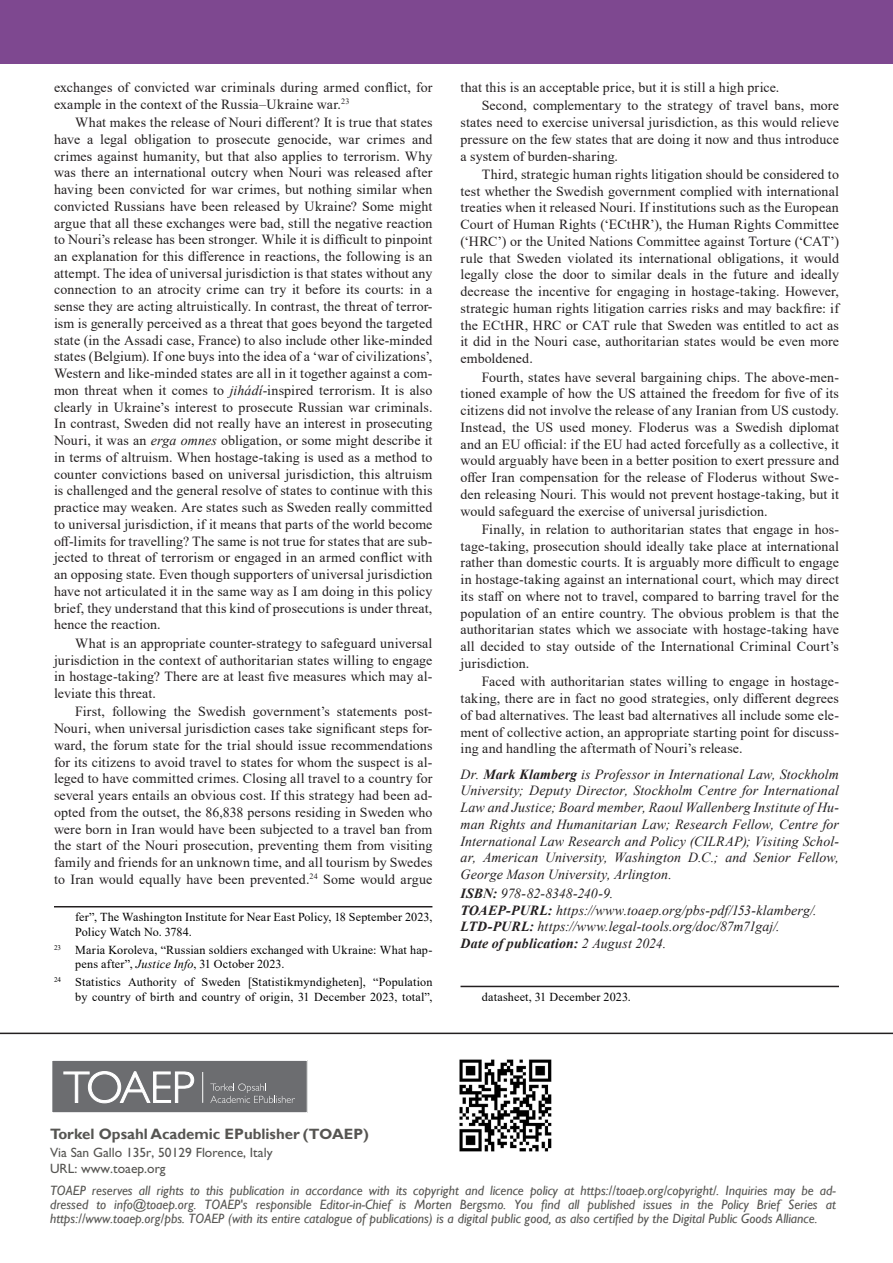
<style>
.page{position:relative;width:893px;height:1263px;background:#fff}
.page>*{position:absolute;margin:0;border:0;box-sizing:border-box;transform-origin:0 0}
.t1{font:700 15px "Gill Sans";color:#565552}
.Para_mid{font:13.95px/16.8px "Times New Roman";letter-spacing:.01em;color:#231f20;text-align:justify}
.PBSAuthorInfo{font:italic 13.95px/16.8px "Times New Roman";letter-spacing:.005em;color:#231f20;text-align:justify}
.Para_last{font:13.95px/16.8px "Times New Roman";letter-spacing:.01em;color:#231f20;text-align:justify}
.Para_first{font:13.95px/16.8px "Times New Roman";letter-spacing:.01em;color:#231f20}
.PBSAuthorInfo-2{font:italic 700 13.95px "Times New Roman";letter-spacing:.015em;color:#231f20}
.PBSAuthorInfo-3{font:italic 13.95px "Times New Roman";letter-spacing:-.02em;color:#231f20}
.t2{font:italic 13.5px/14px "Gill Sans";color:#565552;text-align:justify}
.t3{font:500 13.5px/16.2px "Gill Sans";color:#565552}
.Footnote_Text{font:12.15px/14.5px "Times New Roman";letter-spacing:.01em;color:#000}
.s1{font-style:italic}
.s2{font-weight:700}
.s3{font-weight:400}
.s4{font-style:inherit}
</style>
<div class="page">
<div style="left:0;top:0;width:893px;height:64px;background:#7e4890"></div>
<svg style="left:53px;top:1062px;width:253px;height:49px;background:#7d7e80"></svg>
<hr style="left:202px;top:1072px;width:1px;height:31px;background:#fff">
<div style="left:51px;top:1060px;width:257px;height:53px;border:1px solid #fff"></div>
<hr style="left:54px;top:906px;width:378px;height:1px;background:#231f20">
<hr style="left:460px;top:986px;width:379px;height:1px;background:#231f20">
<hr style="left:0;top:1032px;width:893px;height:2px;background:#231f20">
<img style="left:459px;top:1059px;width:93px;height:93px">
<p class="Para_first" style="left:54px;top:78px;width:380px">exchanges of convicted war criminals during armed conflict, for example in the context of the Russia–Ukraine war.<sup>23</sup></p>
<p class="Para_mid" style="left:54px;top:114px;width:380px;text-indent:21px">What makes the release of Nouri different? It is true that states have a legal obligation to prosecute genocide, war crimes and crimes against humanity, but that also applies to terrorism. Why was there an international outcry when Nouri was released after having been convicted for war crimes, but nothing similar when convicted Russians have been released by Ukraine? Some might argue that all these exchanges were bad, still the negative reaction to Nouri’s release has been stronger. While it is difficult to pinpoint an explanation for this difference in reactions, the following is an attempt. The idea of universal jurisdiction is that states without any connection to an atrocity crime can try it before its courts: in a sense they are acting altruistically. In contrast, the threat of terror&shy;ism is generally perceived as a threat that goes beyond the targeted state (in the Assadi case, France) to also include other like-minded states (Belgium). If one buys into the idea of a ‘war of civilizations’, Western and like-minded states are all in it together against a com&shy;mon threat when it comes to <span class="s1">jihádí</span>-inspired terrorism. It is also clearly in Ukraine’s interest to prosecute Russian war criminals.<br>In contrast, Sweden did not really have an interest in prosecuting Nouri, it was an <span class="s1">erga omnes</span> obligation, or some might describe it in terms of altruism. When hostage-taking is used as a method to counter convictions based on universal jurisdiction, this altruism is challenged and the general resolve of states to continue with this practice may weaken. Are states such as Sweden really committed to universal jurisdiction, if it means that parts of the world become off-limits for travelling? The same is not true for states that are sub&shy;jected to threat of terrorism or engaged in an armed conflict with an opposing state. Even though supporters of universal jurisdiction have not articulated it in the same way as I am doing in this policy brief, they understand that this kind of prosecutions is under threat, hence the reaction.</p>
<p class="Para_mid" style="left:54px;top:634px;width:380px;text-indent:21px">What is an appropriate counter-strategy to safeguard universal jurisdiction in the context of authoritarian states willing to engage in hostage-taking? There are at least five measures which may al&shy;leviate this threat.</p>
<p class="Para_mid" style="left:54px;top:703px;width:380px;text-indent:21px">First, following the Swedish government’s statements post-Nouri, when universal jurisdiction cases take significant steps for&shy;ward, the forum state for the trial should issue recommendations for its citizens to avoid travel to states for whom the suspect is al&shy;leged to have committed crimes. Closing all travel to a country for several years entails an obvious cost. If this strategy had been ad&shy;opted from the outset, the 86,838 persons residing in Sweden who were born in Iran would have been subjected to a travel ban from the start of the Nouri prosecution, preventing them from visiting family and friends for an unknown time, and all tourism by Swedes to Iran would equally have been prevented.<sup>24</sup> Some would argue</p>
<p class="Footnote_Text" style="left:75px;top:909px;width:359px">fer”, The Washington Institute for Near East Policy, 18 September 2023,<br>Policy Watch No. 3784.</p>
<p class="Footnote_Text" style="left:75px;top:942px;width:359px;text-indent:-21px"><sup>23</sup> Maria Koroleva, “Russian soldiers exchanged with Ukraine: What hap&shy;pens after”, <span class="s1">Justice Info</span>, 31 October 2023.</p>
<p class="Footnote_Text" style="left:54px;top:975px;width:380px;text-align:right"><sup>24</sup> Statistics Authority of Sweden [Statistikmyndigheten], “Population by country of birth and country of origin, 31 December 2023, total”,</p>
<p class="Para_mid" style="left:460px;top:78px;width:320px">that this is an acceptable price, but it is still a high price.</p>
<p class="Para_mid" style="left:460px;top:97px;width:380px;text-indent:21px">Second, complementary to the strategy of travel bans, more states need to exercise universal jurisdiction, as this would relieve pressure on the few states that are doing it now and thus introduce a system of burden-sharing.</p>
<p class="Para_mid" style="left:460px;top:165px;width:380px;text-indent:21px">Third, strategic human rights litigation should be considered to test whether the Swedish government complied with international treaties when it released Nouri. If institutions such as the European Court of Human Rights (‘ECtHR’), the Human Rights Committee (‘HRC’) or the United Nations Committee against Torture (‘CAT’) rule that Sweden violated its international obligations, it would legally close the door to similar deals in the future and ideally decrease the incentive for engaging in hostage-taking. However, strategic human rights litigation carries risks and may backfire: if the ECtHR, HRC or CAT rule that Sweden was entitled to act as it did in the Nouri case, authoritarian states would be even more emboldened.</p>
<p class="Para_mid" style="left:460px;top:368px;width:380px;text-indent:21px">Fourth, states have several bargaining chips. The above-men&shy;tioned example of how the US attained the freedom for five of its citizens did not involve the release of any Iranian from US custody.<br>Instead, the US used money. Floderus was a Swedish diplomat and an EU official: if the EU had acted forcefully as a collective, it would arguably have been in a better position to exert pressure and offer Iran compensation for the release of Floderus without Swe&shy;den releasing Nouri. This would not prevent hostage-taking, but it would safeguard the exercise of universal jurisdiction.</p>
<p class="Para_mid" style="left:460px;top:520px;width:380px;text-indent:21px">Finally, in relation to authoritarian states that engage in hos&shy;tage-taking, prosecution should ideally take place at international rather than domestic courts. It is arguably more difficult to engage in hostage-taking against an international court, which may direct its staff on where not to travel, compared to barring travel for the population of an entire country. The obvious problem is that the authoritarian states which we associate with hostage-taking have all decided to stay outside of the International Criminal Court’s jurisdiction.</p>
<p class="Para_last" style="left:460px;top:673px;width:380px;text-indent:21px">Faced with authoritarian states willing to engage in hostage&shy;taking, there are in fact no good strategies, only different degrees of bad alternatives. The least bad alternatives all include some ele&shy;ment of collective action, an appropriate starting point for discuss&shy;ing and handling the aftermath of Nouri’s release.</p>
<p class="PBSAuthorInfo" style="left:460px;top:765px;width:380px">Dr. <span class="s2">Mark Klamberg</span> is Professor in International Law, Stockholm University; Deputy Director, Stockholm Centre for International Law and Justice; Board member, Raoul Wallenberg Institute of Hu&shy;man Rights and Humanitarian Law; Research Fellow, Centre for International Law Research and Policy (CILRAP); Visiting Schol&shy;ar, American University, Washington D.C.; and Senior Fellow, George Mason University, Arlington.</p>
<p class="PBSAuthorInfo-3" style="left:460px;top:884px;width:154px"><span class="s2">ISBN:</span> 978-82-8348-240-9.</p>
<p class="PBSAuthorInfo" style="left:460px;top:901px;width:358px"><span class="s2">TOAEP-PURL:</span> https://www.toaep.org/pbs-pdf/153-klamberg/.</p>
<p class="PBSAuthorInfo" style="left:460px;top:918px;width:320px"><span class="s2">LTD-PURL:</span> https://www.legal-tools.org/doc/87m71gaj/.</p>
<p class="PBSAuthorInfo-2" style="left:460px;top:934px;width:207px">Date of publication: <span class="s3">2 August 2024.</span></p>
<p class="Footnote_Text" style="left:482px;top:989px;width:151px">datasheet, 31 December 2023.</p>
<p class="t1" style="left:50px;top:1125px;width:320px">Torkel Opsahl Academic EPublisher <span class="s4">(TOAEP)</span></p>
<p class="t3" style="left:50px;top:1144px;width:224px">Via San Gallo 135r, 50129 Florence, Italy<br>URL: www.toaep.org</p>
<p class="t2" style="left:50px;top:1183px;width:787px">TOAEP reserves all rights to this publication in accordance with its copyright and licence policy at https://toaep.org/copyright/. Inquiries may be ad&shy;dressed to info@toaep.org. TOAEP's responsible Editor-in-Chief is Morten Bergsmo. You find all published issues in the Policy Brief Series at https://www.toaep.org/pbs. TOAEP (with its entire catalogue of publications) is a digital public good, as also certified by the Digital Public Goods Alliance.</p>
</div>
